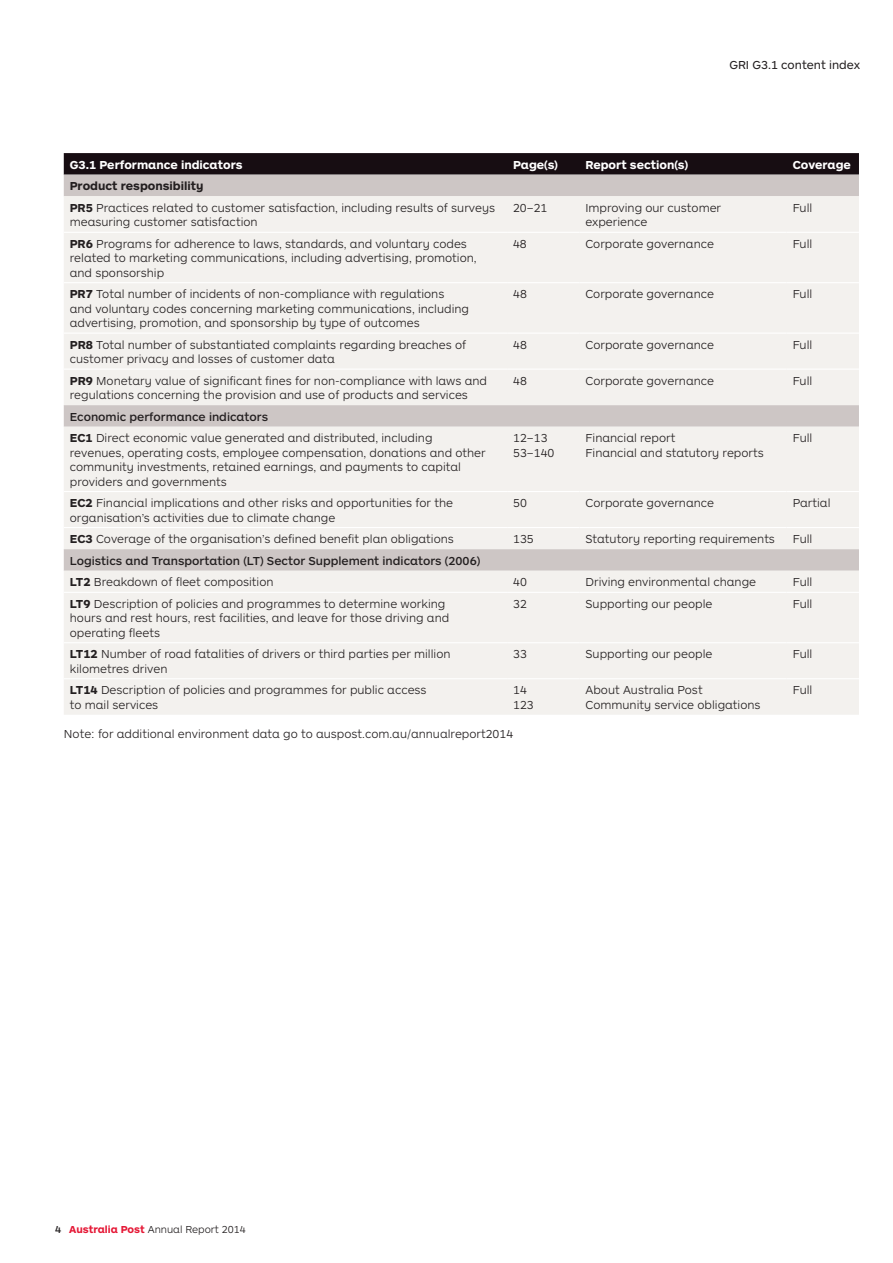
<style>
.page{position:relative;width:893px;height:1263px;background:#fff}
.page>*{position:absolute;margin:0;border:0;box-sizing:border-box;transform-origin:0 0}
.t1{font:300 12px/14.4px "Letter";color:#231f20}
.t2{font:500 12px/21.6px "Letter";color:#231f20}
.t3{font:700 12px "Letter";color:#fff}
.t4{font:12px "Letter";color:#231f20}
.t5{font:300 10.5px "Letter";color:#231f20}
.s1{font-weight:700}
.s2{font-weight:500}
.s3{font-weight:300}
.s4{font-weight:700;color:#e51836}
</style>
<div class="page">
<svg style="left:64px;top:153px;width:795px;height:22px;background:#1c1217"></svg>
<div style="left:64px;top:175px;width:795px;height:21px;background:#cdc6c5"></div>
<svg style="left:64px;top:196px;width:795px;height:519px;background:#efedea"></svg>
<hr style="left:64px;top:232px;width:443px;height:1px;background:#fff">
<hr style="left:507px;top:232px;width:72px;height:1px;background:#fff">
<hr style="left:579px;top:232px;width:208px;height:1px;background:#fff">
<hr style="left:787px;top:232px;width:72px;height:1px;background:#fff">
<hr style="left:64px;top:282px;width:443px;height:1px;background:#fff">
<hr style="left:507px;top:282px;width:72px;height:1px;background:#fff">
<hr style="left:579px;top:282px;width:208px;height:1px;background:#fff">
<hr style="left:787px;top:282px;width:72px;height:1px;background:#fff">
<hr style="left:64px;top:333px;width:443px;height:1px;background:#fff">
<hr style="left:507px;top:333px;width:72px;height:1px;background:#fff">
<hr style="left:579px;top:333px;width:208px;height:1px;background:#fff">
<hr style="left:787px;top:333px;width:72px;height:1px;background:#fff">
<hr style="left:64px;top:369px;width:443px;height:1px;background:#fff">
<hr style="left:507px;top:369px;width:72px;height:1px;background:#fff">
<hr style="left:579px;top:369px;width:208px;height:1px;background:#fff">
<hr style="left:787px;top:369px;width:72px;height:1px;background:#fff">
<hr style="left:64px;top:491px;width:443px;height:1px;background:#fff">
<hr style="left:507px;top:491px;width:72px;height:1px;background:#fff">
<hr style="left:579px;top:491px;width:208px;height:1px;background:#fff">
<hr style="left:787px;top:491px;width:72px;height:1px;background:#fff">
<hr style="left:64px;top:527px;width:443px;height:1px;background:#fff">
<hr style="left:507px;top:527px;width:72px;height:1px;background:#fff">
<hr style="left:579px;top:527px;width:208px;height:1px;background:#fff">
<hr style="left:787px;top:527px;width:72px;height:1px;background:#fff">
<hr style="left:64px;top:592px;width:443px;height:1px;background:#fff">
<hr style="left:507px;top:592px;width:72px;height:1px;background:#fff">
<hr style="left:579px;top:592px;width:208px;height:1px;background:#fff">
<hr style="left:787px;top:592px;width:72px;height:1px;background:#fff">
<hr style="left:64px;top:642px;width:443px;height:1px;background:#fff">
<hr style="left:507px;top:642px;width:72px;height:1px;background:#fff">
<hr style="left:579px;top:642px;width:208px;height:1px;background:#fff">
<hr style="left:787px;top:642px;width:72px;height:1px;background:#fff">
<hr style="left:64px;top:678px;width:443px;height:1px;background:#fff">
<hr style="left:507px;top:678px;width:72px;height:1px;background:#fff">
<hr style="left:579px;top:678px;width:208px;height:1px;background:#fff">
<hr style="left:787px;top:678px;width:72px;height:1px;background:#fff">
<p class="t4" style="left:729px;top:57px;width:132px">GRI G3.1 content index</p>
<p class="t3" style="left:70px;top:157px;width:174px">G3.1 Performance indicators</p>
<p class="t3" style="left:513px;top:157px;width:46px">Page(s)</p>
<p class="t3" style="left:585px;top:157px;width:104px">Report section(s)</p>
<p class="t3" style="left:793px;top:157px;width:60px">Coverage</p>
<p class="t1" style="left:70px;top:175px;width:427px;line-height:21.6px"><span class="s1">Product responsibility<br>PR5</span> Practices related to customer satisfaction, including results of surveys</p>
<p class="t1" style="left:70px;top:214px;width:189px">measuring customer satisfaction</p>
<p class="t1" style="left:513px;top:200px;width:36px">20–21</p>
<p class="t1" style="left:585px;top:200px;width:137px">Improving our customer experience</p>
<p class="t1" style="left:793px;top:200px;width:21px">Full</p>
<p class="t1" style="left:70px;top:236px;width:408px"><span class="s1">PR6</span> Programs for adherence to laws, standards, and voluntary codes related to marketing communications, including advertising, promotion, and sponsorship</p>
<p class="t1" style="left:513px;top:236px;width:15px">48</p>
<p class="t1" style="left:585px;top:236px;width:130px">Corporate governance</p>
<p class="t1" style="left:793px;top:236px;width:21px">Full</p>
<p class="t1" style="left:70px;top:286px;width:401px"><span class="s1">PR7</span> Total number of incidents of non-compliance with regulations and voluntary codes concerning marketing communications, including advertising, promotion, and sponsorship by type of outcomes</p>
<p class="t1" style="left:513px;top:286px;width:15px">48</p>
<p class="t1" style="left:585px;top:286px;width:130px">Corporate governance</p>
<p class="t1" style="left:793px;top:286px;width:21px">Full</p>
<p class="t1" style="left:70px;top:337px;width:398px"><span class="s1">PR8</span> Total number of substantiated complaints regarding breaches of customer privacy and losses of customer data</p>
<p class="t1" style="left:513px;top:337px;width:15px">48</p>
<p class="t1" style="left:585px;top:337px;width:130px">Corporate governance</p>
<p class="t1" style="left:793px;top:337px;width:21px">Full</p>
<p class="t1" style="left:70px;top:373px;width:419px"><span class="s1">PR9</span> Monetary value of significant fines for non-compliance with laws and regulations concerning the provision and use of products and services</p>
<p class="t1" style="left:513px;top:373px;width:15px">48</p>
<p class="t1" style="left:585px;top:373px;width:130px">Corporate governance</p>
<p class="t1" style="left:793px;top:373px;width:21px">Full</p>
<p class="t1" style="left:70px;top:405px;width:364px;line-height:21.6px"><span class="s2">Economic performance indicators<br></span><span class="s1">EC1</span> Direct economic value generated and distributed, including</p>
<p class="t1" style="left:70px;top:445px;width:417px">revenues, operating costs, employee compensation, donations and other community investments, retained earnings, and payments to capital providers and governments</p>
<p class="t1" style="left:513px;top:430px;width:43px">12–13<br>53–140</p>
<p class="t1" style="left:585px;top:430px;width:180px">Financial report<br>Financial and statutory reports</p>
<p class="t1" style="left:793px;top:430px;width:21px">Full</p>
<p class="t1" style="left:70px;top:495px;width:385px"><span class="s1">EC2</span> Financial implications and other risks and opportunities for the organisation’s activities due to climate change</p>
<p class="t1" style="left:513px;top:495px;width:15px">50</p>
<p class="t1" style="left:585px;top:495px;width:130px">Corporate governance</p>
<p class="t1" style="left:793px;top:495px;width:39px">Partial</p>
<p class="t1" style="left:70px;top:531px;width:386px"><span class="s1">EC3</span> Coverage of the organisation’s defined benefit plan obligations</p>
<p class="t1" style="left:513px;top:531px;width:22px">135</p>
<p class="t1" style="left:585px;top:531px;width:191px">Statutory reporting requirements</p>
<p class="t1" style="left:793px;top:531px;width:21px">Full</p>
<p class="t2" style="left:70px;top:549px;width:412px">Logistics and Transportation (LT) Sector Supplement indicators (2006)<br><span class="s1">LT2</span> <span class="s3">Breakdown of fleet composition</span></p>
<p class="t1" style="left:513px;top:574px;width:15px">40</p>
<p class="t1" style="left:585px;top:574px;width:172px">Driving environmental change</p>
<p class="t1" style="left:793px;top:574px;width:21px">Full</p>
<p class="t1" style="left:70px;top:596px;width:381px"><span class="s1">LT9</span> Description of policies and programmes to determine working hours and rest hours, rest facilities, and leave for those driving and operating fleets</p>
<p class="t1" style="left:513px;top:596px;width:15px">32</p>
<p class="t1" style="left:585px;top:596px;width:128px">Supporting our people</p>
<p class="t1" style="left:793px;top:596px;width:21px">Full</p>
<p class="t1" style="left:70px;top:646px;width:382px"><span class="s1">LT12</span> Number of road fatalities of drivers or third parties per million kilometres driven</p>
<p class="t1" style="left:513px;top:646px;width:15px">33</p>
<p class="t1" style="left:585px;top:646px;width:128px">Supporting our people</p>
<p class="t1" style="left:793px;top:646px;width:21px">Full</p>
<p class="t1" style="left:70px;top:682px;width:358px"><span class="s1">LT14</span> Description of policies and programmes for public access to mail services</p>
<p class="t1" style="left:513px;top:682px;width:22px">14<br>123</p>
<p class="t1" style="left:585px;top:682px;width:177px">About Australia Post<br>Community service obligations</p>
<p class="t1" style="left:793px;top:682px;width:21px">Full</p>
<p class="t1" style="left:64px;top:726px;width:451px">Note: for additional environment data go to auspost.com.au/annualreport2014</p>
<p class="t5" style="left:55px;top:1223px;width:192px"><span class="s2">4</span> <span class="s4">Australia Post</span> Annual Report 2014</p>
</div>
